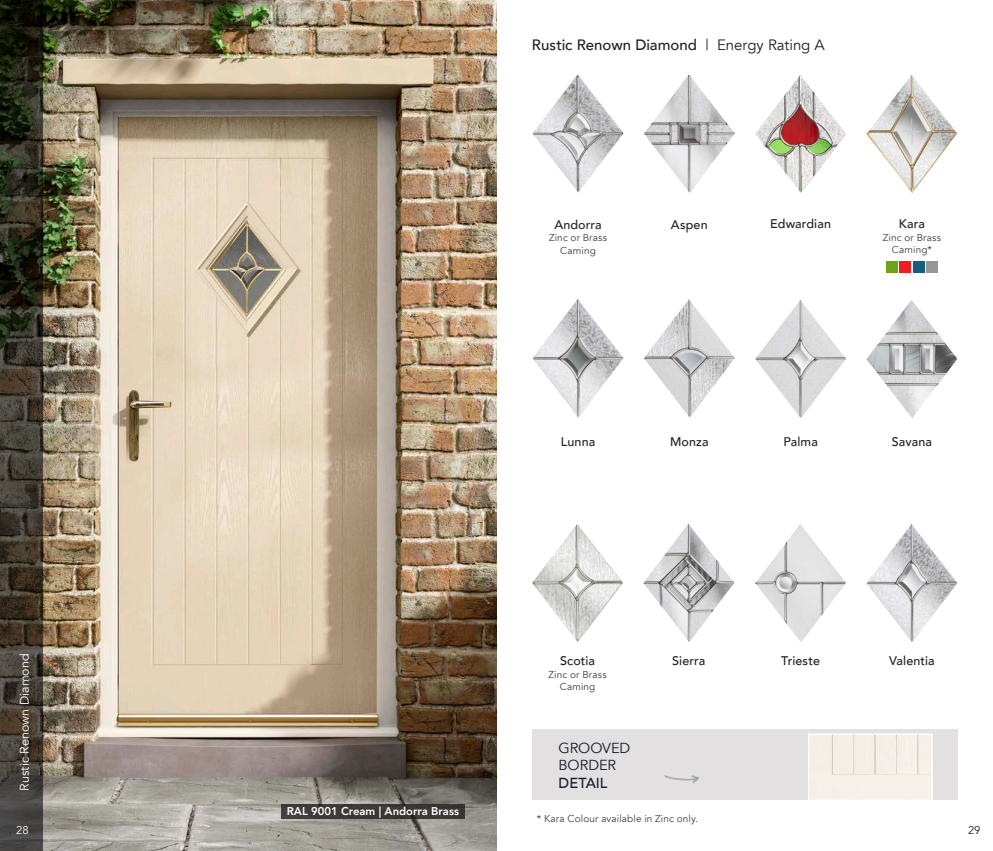
<style>
.page{position:relative;width:993px;height:851px;background:#fff}
.page>*{position:absolute;margin:0;border:0;box-sizing:border-box;transform-origin:0 0}
.t1{font:500 15px "Avenir";color:#231f20}
.t2{font:14.5px/17.5px "Avenir";letter-spacing:-.005em;color:#151c2e}
.glass_name{font:500 12.5px "Avenir";letter-spacing:.01em;color:#231f20}
.t3{font:12.5px "Avenir";letter-spacing:.005em;color:#fff}
.t4{font:800 11.25px "Avenir";color:#fff}
.t5{font:11.25px "Avenir";color:#fff}
.t6{font:11.25px "Avenir";color:#231f20}
.glass_name-2{font:10px/12.5px "Avenir";letter-spacing:.015em;color:#3e3e3f;text-align:center}
.s1{font-weight:400}
.s2{font-weight:500}
</style>
<div class="page">
<img style="left:43px;top:0;width:453px;height:850px">
<div style="left:281px;top:804px;width:183px;height:15px;background:#3c3838"></div>
<svg style="left:0;top:0;width:43px;height:850px;background:#363227"></svg>
<div style="left:912px;top:261px;width:12px;height:12px;background:#165d7e"></div>
<div style="left:925px;top:261px;width:12px;height:12px;background:#959697"></div>
<div style="left:899px;top:261px;width:11px;height:12px;background:#ee1d23"></div>
<div style="left:885px;top:261px;width:12px;height:12px;background:#6ea516"></div>
<img style="left:644px;top:74px;width:90px;height:119px">
<img style="left:532px;top:74px;width:91px;height:119px">
<img style="left:866px;top:75px;width:91px;height:118px">
<img style="left:755px;top:75px;width:90px;height:118px">
<img style="left:644px;top:299px;width:90px;height:118px">
<img style="left:532px;top:299px;width:91px;height:118px">
<img style="left:755px;top:300px;width:90px;height:118px">
<img style="left:866px;top:300px;width:91px;height:118px">
<img style="left:755px;top:524px;width:90px;height:118px">
<img style="left:866px;top:524px;width:91px;height:118px">
<img style="left:532px;top:524px;width:90px;height:118px">
<img style="left:643px;top:524px;width:91px;height:118px">
<div style="left:531px;top:728px;width:426px;height:71px;background:#e3e0e1"></div>
<img style="left:664px;top:775px;width:35px;height:9px">
<div style="left:809px;top:735px;width:121px;height:63px;background:#f5f0e7"></div>
<div style="left:807px;top:733px;width:125px;height:67px;border:1px solid #fff"></div>
<p class="t1" style="left:531px;top:32px;width:294px">Rustic Renown Diamond <span class="s1">| Energy Rating A</span></p>
<p class="glass_name" style="left:554px;top:214px;width:49px">Andorra</p>
<p class="glass_name" style="left:670px;top:214px;width:38px">Aspen</p>
<p class="glass_name-2" style="left:549px;top:232px;width:59px">Zinc or Brass<br>Caming</p>
<p class="glass_name" style="left:770px;top:213px;width:62px">Edwardian</p>
<p class="glass_name" style="left:898px;top:213px;width:28px">Kara</p>
<p class="glass_name-2" style="left:882px;top:231px;width:59px">Zinc or Brass<br>Caming*</p>
<p class="t3" style="left:17px;top:790px;width:139px;rotate:-90deg">Rustic Renown Diamond</p>
<p class="glass_name" style="left:560px;top:431px;width:36px">Lunna</p>
<p class="glass_name" style="left:670px;top:431px;width:40px">Monza</p>
<p class="glass_name" style="left:783px;top:431px;width:36px">Palma</p>
<p class="glass_name" style="left:891px;top:431px;width:41px">Savana</p>
<p class="glass_name" style="left:560px;top:650px;width:36px">Scotia</p>
<p class="glass_name" style="left:781px;top:650px;width:40px">Trieste</p>
<p class="glass_name" style="left:888px;top:650px;width:47px">Valentia</p>
<p class="glass_name-2" style="left:548px;top:668px;width:59px">Zinc or Brass<br>Caming</p>
<p class="glass_name" style="left:672px;top:650px;width:35px">Sierra</p>
<p class="t2" style="left:558px;top:739px;width:73px">GROOVED<br>BORDER<br><span class="s2">DETAIL</span></p>
<p class="t4" style="left:287px;top:801px;width:174px">RAL 9001 Cream | Andorra Brass</p>
<p class="glass_name-2" style="left:536px;top:812px;width:163px">* Kara Colour available in Zinc only.</p>
<p class="t5" style="left:16px;top:823px;width:14px">28</p>
<p class="t6" style="left:967px;top:823px;width:14px">29</p>
</div>
